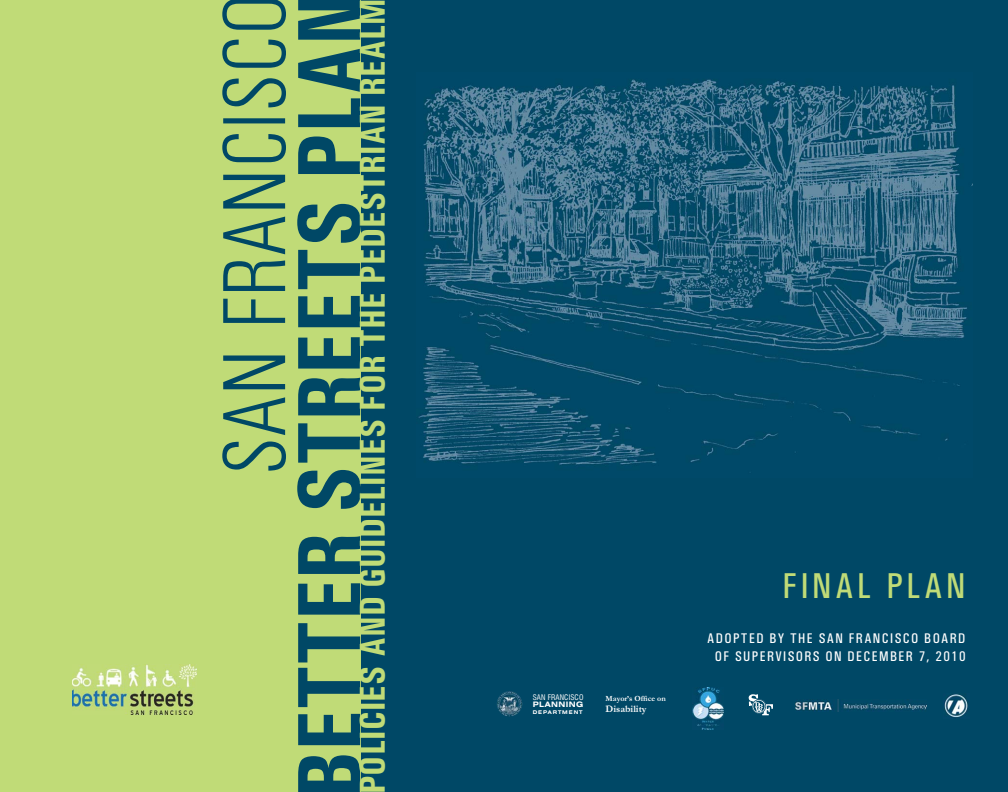
<style>
.page{position:relative;width:1008px;height:792px;background:#fff}
.page>*{position:absolute;margin:0;border:0;box-sizing:border-box;transform-origin:0 0}
.t1{font:700 90px "Univers Condensed";color:#004866}
.t2{font:300 condensed 90px "Univers";color:#004866}
.t3{font:700 36px "Univers Condensed";letter-spacing:.005em;color:#c0db77}
.t4{font:500 36px "Univers Condensed";letter-spacing:.1em;color:#c0db77}
.t5{font:500 14px/18px "Univers Condensed";letter-spacing:.1em;color:#fff;text-align:center}
.t6{font:700 10px "Garamond";color:#fff}
.t7{font:700 8px "Garamond";color:#fff}
.t8{font:condensed 7.6px "Swiss 721 BT";letter-spacing:.015em;color:#fff}
.t9{font:700 expanded 7.6px "Swiss 721 BT";letter-spacing:.05em;color:#fff}
.t10{font:700 expanded 5.1px "Swiss 721 BT";letter-spacing:.185em;color:#fff}
</style>
<div class="page">
<div style="left:1px;top:0;width:1007px;height:792px;background:#004866"></div>
<img style="left:418px;top:79px;width:554px;height:394px">
<img style="left:497px;top:691px;width:25px;height:26px;border-radius:50%">
<img style="left:796px;top:699px;width:131px;height:13px">
<svg style="left:749px;top:694px;width:24px;height:21px"></svg>
<img style="left:944px;top:694px;width:24px;height:24px">
<img style="left:692px;top:688px;width:32px;height:41px">
<div style="left:0;top:0;width:360px;height:792px;background:#c0db77"></div>
<img style="left:72px;top:665px;width:125px;height:50px">
<h1 class="t2" style="left:201px;top:475px;width:484px;rotate:-90deg">SAN FRANCISCO</h1>
<h2 class="t3" style="left:351px;top:794px;width:798px;rotate:-90deg">POLICIES AND GUIDELINES FOR THE PEDESTRIAN REALM</h2>
<h1 class="t1" style="left:276px;top:799px;width:806px;rotate:-90deg">BETTER STREETS PLAN</h1>
<p class="t8" style="left:533px;top:694px;width:52px">SAN FRANCISCO</p>
<p class="t9" style="left:533px;top:702px;width:52px">PLANNING</p>
<p class="t10" style="left:533px;top:710px;width:51px">DEPARTMENT</p>
<p class="t7" style="left:606px;top:696px;width:62px">Mayor’s Office on</p>
<p class="t6" style="left:606px;top:705px;width:42px">Disability</p>
<h2 class="t4" style="left:783px;top:565px;width:185px">FINAL PLAN</h2>
<p class="t5" style="left:707px;top:629px;width:260px">ADOPTED BY THE SAN FRANCISCO BOARD<br>OF SUPERVISORS ON DECEMBER 7, 2010</p>
</div>
